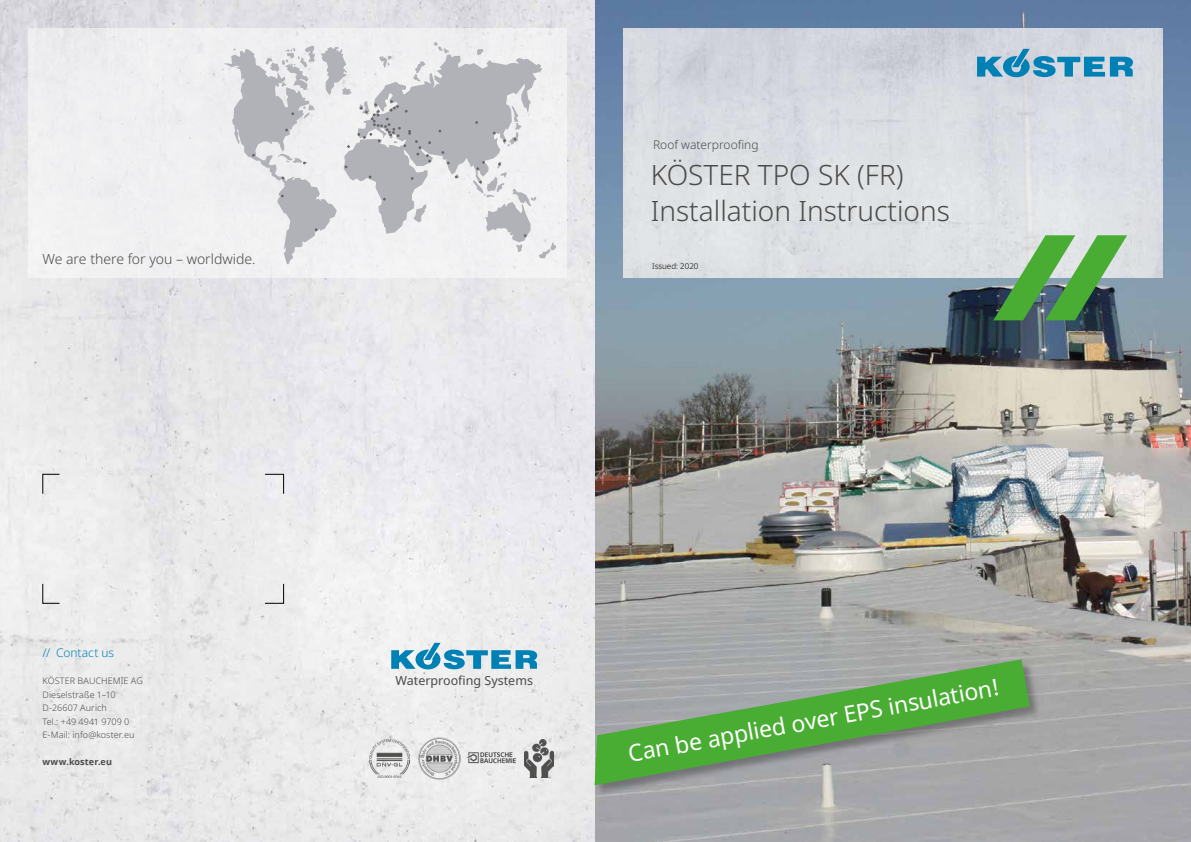
<style>
.page{position:relative;width:1191px;height:842px;background:#fff}
.page>*{position:absolute;margin:0;border:0;box-sizing:border-box;transform-origin:0 0}
.t1{font:300 28px/36px "Noto Sans";color:#4a4a49}
.t2{font:23px "Noto Sans";color:#fff}
.t3{font:300 14px "Noto Sans";letter-spacing:-.005em;color:#4a4a49}
.t4{font:12.5px "Noto Sans";color:#4a4a49}
.t5{font:300 12px "Noto Sans";color:#4a4a49}
.t6{font:300 12px "Noto Sans";color:#0081b6}
.t7{font:300 9px/13.5px "Noto Sans";letter-spacing:.01em;color:#4a4a49}
.t8{font:700 9px "Noto Sans";letter-spacing:.015em;color:#4a4a49}
.t9{font:300 8.2px "Noto Sans";color:#000}
.t10{font:300 8px "Noto Sans";color:#000}
</style>
<div class="page">
<img style="left:0;top:0;width:1191px;height:842px">
<img style="left:624px;top:28px;width:538px;height:250px">
<svg style="left:993px;top:235px;width:134px;height:85px;background:#76a777"></svg>
<svg style="left:977px;top:49px;width:156px;height:28px;background:#70aecb"></svg>
<img style="left:370px;top:739px;width:39px;height:38px">
<img style="left:418px;top:737px;width:42px;height:42px">
<img style="left:465px;top:745px;width:51px;height:27px">
<img style="left:524px;top:739px;width:29px;height:38px">
<svg style="left:391px;top:643px;width:146px;height:26px"></svg>
<svg style="left:42px;top:474px;width:18px;height:20px"></svg>
<svg style="left:264px;top:583px;width:20px;height:21px"></svg>
<svg style="left:264px;top:474px;width:20px;height:20px"></svg>
<svg style="left:42px;top:583px;width:18px;height:21px"></svg>
<div style="left:28px;top:28px;width:539px;height:250px;background:#f0f0f2"></div>
<svg style="left:224px;top:42px;width:332px;height:222px"></svg>
<div style="left:594px;top:660px;width:447px;height:137px;background:#000;opacity:.3"></div>
<svg style="left:594px;top:658px;width:436px;height:128px;background:#80a67a"></svg>
<h3 class="t3" style="left:43px;top:249px;width:214px">We are there for you – worldwide.</h3>
<h3 class="t5" style="left:653px;top:136px;width:107px">Roof waterproofing</h3>
<h1 class="t1" style="left:651px;top:157px;width:300px">KÖSTER TPO SK (FR)<br>Installation Instructions</h1>
<p class="t9" style="left:649px;top:259px;width:58px">Stand: 10/2018</p>
<p class="t10" style="left:652px;top:261px;width:48px">Issued: 2020</p>
<h3 class="t6" style="left:43px;top:644px;width:73px">// Contact us</h3>
<p class="t7" style="left:43px;top:674px;width:102px">KÖSTER BAUCHEMIE AG<br>Dieselstraße 1–10<br>D-26607 Aurich<br>Tel.: +49 4941 9709 0<br>E-Mail: info@koster.eu</p>
<p class="t8" style="left:43px;top:755px;width:71px">www.koster.eu</p>
<h3 class="t4" style="left:395px;top:672px;width:139px">Waterproofing Systems</h3>
<h2 class="t2" style="left:625px;top:737px;width:378px;rotate:-10deg">Can be applied over EPS insulation!</h2>
</div>
